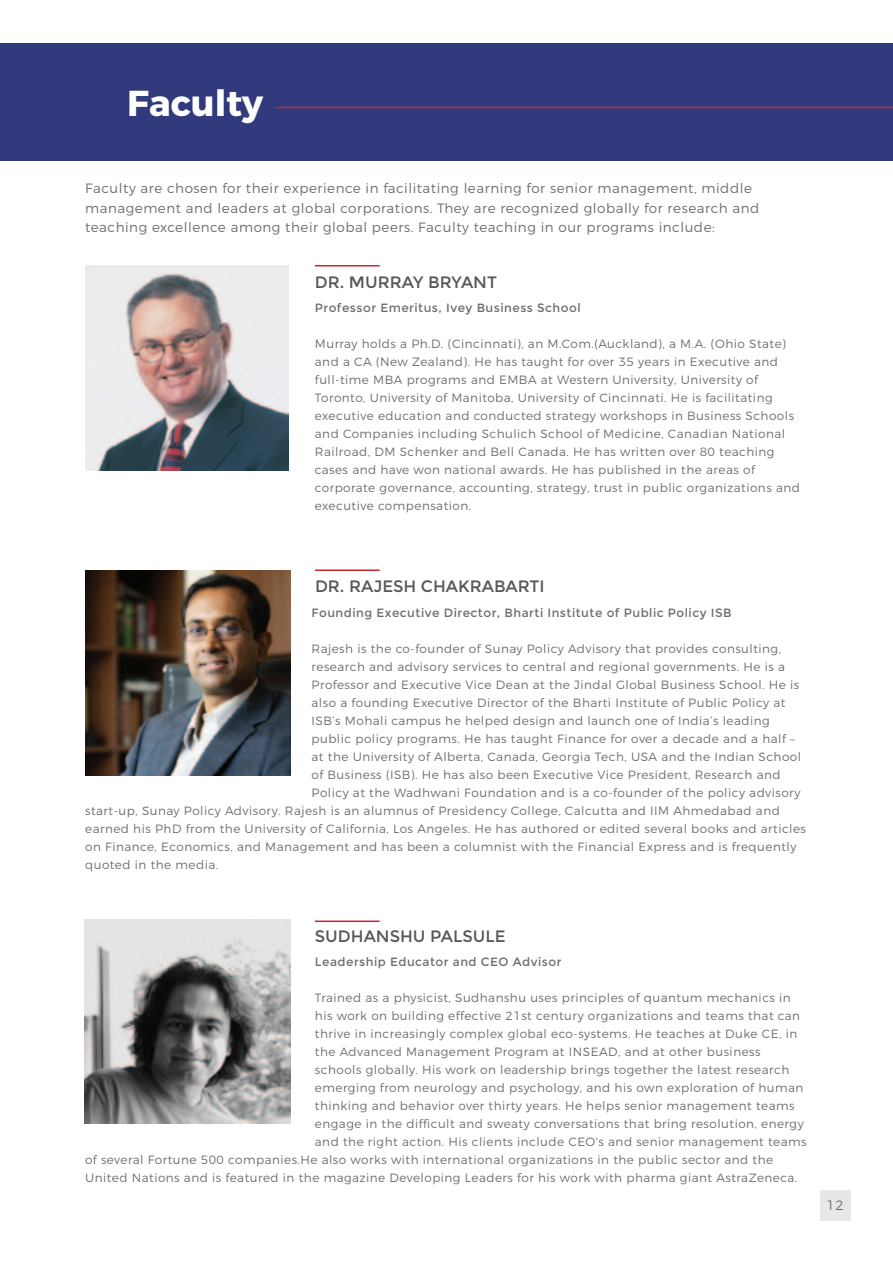
<style>
.page{position:relative;width:893px;height:1263px;background:#fff}
.page>*{position:absolute;margin:0;border:0;box-sizing:border-box;transform-origin:0 0}
.t1{font:700 36px "Montserrat";color:#fff}
.t2{font:16.5px "Montserrat";color:#57585a}
.t3{font:300 13.5px/19.5px "Montserrat";letter-spacing:.04em;color:#6c6d70}
.t4{font:300 12px/18px "Montserrat";letter-spacing:.04em;color:#6c6d70}
.t5{font:12px "Montserrat";letter-spacing:.04em;color:#6c6d70}
</style>
<div class="page">
<div style="left:0;top:43px;width:893px;height:117px;background:#313a7d"></div>
<hr style="left:276px;top:107px;width:617px;height:1px;background:#d1232a">
<hr style="left:315px;top:569px;width:65px;height:2px;background:#d1232a">
<img style="left:85px;top:570px;width:205px;height:205px">
<hr style="left:315px;top:265px;width:65px;height:1px;background:#d1232a">
<img style="left:85px;top:266px;width:204px;height:205px">
<hr style="left:315px;top:920px;width:65px;height:2px;background:#d1232a">
<img style="left:85px;top:920px;width:205px;height:204px">
<div style="left:820px;top:1190px;width:30px;height:30px;background:#e6e7e9"></div>
<h1 class="t1" style="left:127px;top:81px;width:138px">Faculty</h1>
<p class="t3" style="left:85px;top:178px;width:676px">Faculty are chosen for their experience in facilitating learning for senior management, middle management and leaders at global corporations. They are recognized globally for research and teaching excellence among their global peers. Faculty teaching in our programs include:</p>
<h2 class="t2" style="left:315px;top:272px;width:184px">DR. MURRAY BRYANT</h2>
<p class="t5" style="left:315px;top:301px;width:267px">Professor Emeritus, Ivey Business School</p>
<p class="t4" style="left:315px;top:335px;width:486px">Murray holds a Ph.D. (Cincinnati), an M.Com.(Auckland), a M.A. (Ohio State) and a CA (New Zealand). He has taught for over 35 years in Executive and full-time MBA programs and EMBA at Western University, University of Toronto, University of Manitoba, University of Cincinnati. He is facilitating executive education and conducted strategy workshops in Business Schools and Companies including Schulich School of Medicine, Canadian National Railroad, DM Schenker and Bell Canada. He has written over 80 teaching cases and have won national awards. He has published in the areas of corporate governance, accounting, strategy, trust in public organizations and executive compensation.</p>
<h2 class="t2" style="left:315px;top:577px;width:231px">DR. RAJESH CHAKRABARTI</h2>
<p class="t5" style="left:312px;top:605px;width:422px">Founding Executive Director, Bharti Institute of Public Policy ISB</p>
<p class="t4" style="left:312px;top:639px;width:471px">Rajesh is the co-founder of Sunay Policy Advisory that provides consulting,</p>
<p class="t4" style="left:312px;top:657px;width:475px">research and advisory services to central and regional governments. He is a</p>
<p class="t4" style="left:312px;top:675px;width:489px">Professor and Executive Vice Dean at the Jindal Global Business School. He is</p>
<p class="t4" style="left:312px;top:693px;width:475px">also a founding Executive Director of the Bharti Institute of Public Policy at</p>
<p class="t4" style="left:312px;top:711px;width:460px">ISB’s Mohali campus he helped design and launch one of India’s leading</p>
<p class="t4" style="left:312px;top:729px;width:485px">public policy programs. He has taught Finance for over a decade and a half –</p>
<p class="t4" style="left:312px;top:747px;width:491px">at the University of Alberta, Canada, Georgia Tech, USA and the Indian School</p>
<p class="t4" style="left:312px;top:765px;width:470px">of Business (ISB). He has also been Executive Vice President, Research and</p>
<p class="t4" style="left:312px;top:783px;width:490px">Policy at the Wadhwani Foundation and is a co-founder of the policy advisory</p>
<p class="t4" style="left:85px;top:801px;width:696px">start-up, Sunay Policy Advisory. Rajesh is an alumnus of Presidency College, Calcutta and IIM Ahmedabad and</p>
<p class="t4" style="left:85px;top:819px;width:722px">earned his PhD from the University of California, Los Angeles. He has authored or edited several books and articles</p>
<p class="t4" style="left:85px;top:837px;width:713px">on Finance, Economics, and Management and has been a columnist with the Financial Express and is frequently</p>
<p class="t4" style="left:85px;top:855px;width:135px">quoted in the media.</p>
<h2 class="t2" style="left:315px;top:926px;width:192px">SUDHANSHU PALSULE</h2>
<p class="t5" style="left:315px;top:955px;width:248px">Leadership Educator and CEO Advisor</p>
<p class="t4" style="left:315px;top:989px;width:477px">Trained as a physicist, Sudhanshu uses principles of quantum mechanics in</p>
<p class="t4" style="left:315px;top:1007px;width:487px">his work on building effective 21st century organizations and teams that can</p>
<p class="t4" style="left:315px;top:1025px;width:484px">thrive in increasingly complex global eco-systems. He teaches at Duke CE, in</p>
<p class="t4" style="left:315px;top:1043px;width:447px">the Advanced Management Program at INSEAD, and at other business</p>
<p class="t4" style="left:315px;top:1061px;width:476px">schools globally. His work on leadership brings together the latest research</p>
<p class="t4" style="left:315px;top:1079px;width:490px">emerging from neurology and psychology, and his own exploration of human</p>
<p class="t4" style="left:315px;top:1097px;width:481px">thinking and behavior over thirty years. He helps senior management teams</p>
<p class="t4" style="left:315px;top:1115px;width:490px">engage in the difficult and sweaty conversations that bring resolution, energy</p>
<p class="t4" style="left:315px;top:1133px;width:493px">and the right action. His clients include CEO's and senior management teams</p>
<p class="t4" style="left:85px;top:1151px;width:690px">of several Fortune 500 companies.He also works with international organizations in the public sector and the</p>
<p class="t4" style="left:85px;top:1169px;width:714px">United Nations and is featured in the magazine Developing Leaders for his work with pharma giant AstraZeneca.</p>
<p class="t3" style="left:826px;top:1195px;width:19px">12</p>
</div>
